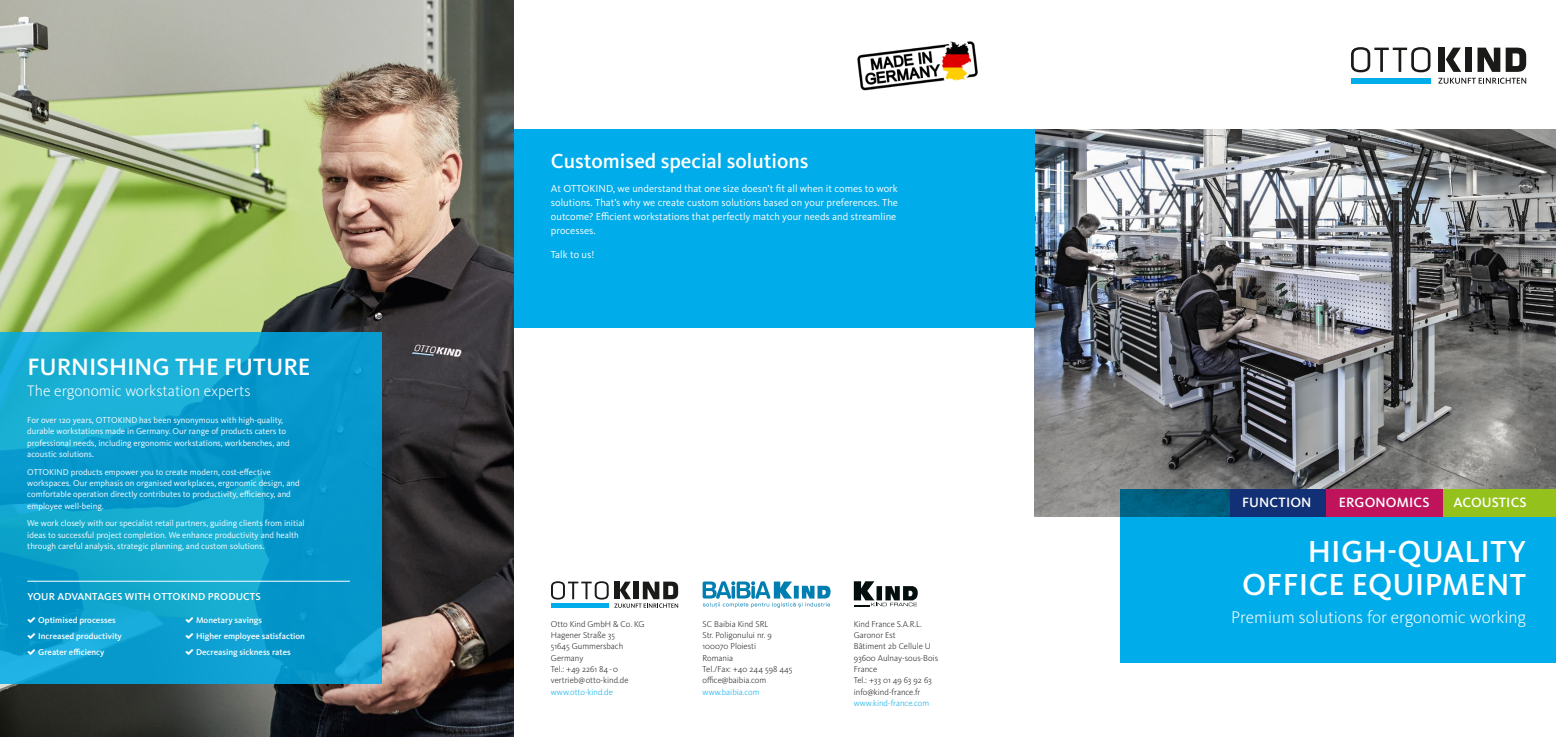
<style>
.page{position:relative;width:1556px;height:737px;background:#fff}
.page>*{position:absolute;margin:0;border:0;box-sizing:border-box;transform-origin:0 0}
.t1{font:500 31.5px/33.2px "Kievit OT";letter-spacing:.01em;color:#fff;text-align:right}
.t2{font:500 24.5px "Kievit OT";color:#fff}
.t3{font:500 21px "Kievit OT";color:#fff}
.t4{font:300 17.5px "Kievit OT";color:#fff}
.t5{font:300 15.75px "Kievit OT";color:#fff}
.t6{font:500 14px "Kievit OT";letter-spacing:.01em;color:#fff}
.t7{font:10.5px/14px "Kievit OT";color:#fff}
.t8{font:500 10.5px "Kievit OT";letter-spacing:.01em;color:#fff}
.t9{font:8.75px/11.4px "Kievit OT";color:#fff}
.t10{font:300 8.75px/11.4px "Kievit OT";color:#1a1a18}
.t11{font:500 8.75px "Kievit OT";color:#fff}
.t12{font:300 8.75px "Kievit OT";color:#00ace9}
.s1{color:#00ace9}
</style>
<div class="page">
<img style="left:1034px;top:129px;width:521px;height:387px">
<div style="left:1119px;top:489px;width:436px;height:174px;background:#00ace9"></div>
<svg style="left:1438px;top:78px;width:87px;height:6px"></svg>
<div style="left:1350px;top:78px;width:80px;height:6px;background:#00ace9"></div>
<svg style="left:1351px;top:47px;width:79px;height:25px"></svg>
<svg style="left:1477px;top:48px;width:48px;height:24px"></svg>
<div style="left:1464px;top:48px;width:7px;height:24px;background:#1a1a18"></div>
<div style="left:1438px;top:48px;width:7px;height:24px;background:#1a1a18"></div>
<svg style="left:1445px;top:48px;width:15px;height:24px"></svg>
<div style="left:513px;top:129px;width:521px;height:198px;background:#00ace9"></div>
<img style="left:857px;top:41px;width:121px;height:49px">
<img style="left:0;top:0;width:513px;height:737px">
<hr style="left:551px;top:603px;width:57px;height:4px;background:#00ace9">
<svg style="left:551px;top:581px;width:57px;height:18px"></svg>
<svg style="left:614px;top:581px;width:64px;height:27px"></svg>
<svg style="left:853px;top:581px;width:64px;height:25px"></svg>
<svg style="left:702px;top:581px;width:128px;height:26px"></svg>
<svg style="left:0;top:332px;width:381px;height:352px;background:#0da0ce"></svg>
<div style="left:1325px;top:489px;width:118px;height:27px;background:#bf145c"></div>
<div style="left:1229px;top:489px;width:96px;height:27px;background:#123075"></div>
<div style="left:1443px;top:489px;width:112px;height:27px;background:#94c11c"></div>
<hr style="left:27px;top:581px;width:323px;height:1px;background:#fff">
<svg style="left:28px;top:616px;width:7px;height:6px"></svg>
<svg style="left:28px;top:633px;width:7px;height:6px"></svg>
<svg style="left:28px;top:649px;width:7px;height:6px"></svg>
<svg style="left:186px;top:616px;width:7px;height:6px"></svg>
<svg style="left:186px;top:633px;width:7px;height:6px"></svg>
<svg style="left:186px;top:649px;width:7px;height:6px"></svg>
<p class="t2" style="left:27px;top:352px;width:285px">FURNISHING THE FUTURE</p>
<p class="t5" style="left:27px;top:382px;width:225px">The ergonomic workstation experts</p>
<p class="t9" style="left:27px;top:414px;width:264px">For over 120 years, OTTOKIND has been synonymous with high-quality, durable workstations made in Germany. Our range of products caters to professional needs, including ergonomic workstations, workbenches, and acoustic solutions.</p>
<p class="t9" style="left:27px;top:466px;width:274px">OTTOKIND products empower you to create modern, cost-effective workspaces. Our emphasis on organised workplaces, ergonomic design, and comfortable operation directly contributes to productivity, efficiency, and employee well-being.</p>
<p class="t9" style="left:27px;top:517px;width:279px">We work closely with our specialist retail partners, guiding clients from initial ideas to successful project completion. We enhance productivity and health through careful analysis, strategic planning, and custom solutions.</p>
<p class="t8" style="left:27px;top:591px;width:235px">YOUR ADVANTAGES WITH OTTOKIND PRODUCTS</p>
<p class="t11" style="left:38px;top:614px;width:79px">Optimised processes</p>
<p class="t11" style="left:38px;top:631px;width:85px">Increased productivity</p>
<p class="t11" style="left:38px;top:647px;width:68px">Greater efficiency</p>
<p class="t11" style="left:196px;top:614px;width:67px">Monetary savings</p>
<p class="t11" style="left:196px;top:631px;width:110px">Higher employee satisfaction</p>
<p class="t11" style="left:196px;top:647px;width:96px">Decreasing sickness rates</p>
<p class="t3" style="left:551px;top:149px;width:259px">Customised special solutions</p>
<p class="t7" style="left:551px;top:182px;width:348px">At OTTOKIND, we understand that one size doesn’t fit all when it comes to work solutions. That’s why we create custom solutions based on your preferences. The outcome? Efficient workstations that perfectly match your needs and streamline processes.</p>
<p class="t7" style="left:551px;top:248px;width:45px">Talk to us!</p>
<p class="t10" style="left:551px;top:618px;width:95px">Otto Kind GmbH &amp; Co. KG</p>
<p class="t10" style="left:551px;top:629px;width:66px">Hagener Straße 35</p>
<p class="t10" style="left:551px;top:641px;width:74px">51645 Gummersbach<br>Germany</p>
<p class="t10" style="left:551px;top:663px;width:69px">Tel.: +49 2261 84-0</p>
<p class="t10" style="left:551px;top:675px;width:79px">vertrieb@otto-kind.de</p>
<p class="t12" style="left:551px;top:687px;width:64px">www.otto-kind.de</p>
<p class="t10" style="left:702px;top:618px;width:67px">SC Baibia Kind SRL</p>
<p class="t10" style="left:702px;top:629px;width:71px">Str. Poligonului nr. 9</p>
<p class="t10" style="left:702px;top:641px;width:55px">100070 Ploiesti</p>
<p class="t10" style="left:702px;top:652px;width:32px">Romania</p>
<p class="t10" style="left:702px;top:663px;width:91px">Tel./Fax: +40 244 598 445</p>
<p class="t10" style="left:702px;top:675px;width:65px">office@baibia.com <span class="s1">www.baibia.com</span></p>
<p class="t10" style="left:853px;top:618px;width:70px">Kind France S.A.R.L.</p>
<p class="t10" style="left:853px;top:629px;width:43px">Garonor Est</p>
<p class="t10" style="left:853px;top:641px;width:79px">Bâtiment 2b Cellule U</p>
<p class="t10" style="left:853px;top:652px;width:86px">93600 Aulnay-sous-Bois</p>
<p class="t10" style="left:853px;top:663px;width:25px">France</p>
<p class="t10" style="left:853px;top:675px;width:80px">Tel.: +33 01 49 63 92 63</p>
<p class="t10" style="left:853px;top:686px;width:68px">info@kind-france.fr</p>
<p class="t12" style="left:853px;top:698px;width:77px">www.kind-france.com</p>
<p class="t6" style="left:1242px;top:494px;width:71px">FUNCTION</p>
<p class="t6" style="left:1338px;top:494px;width:92px">ERGONOMICS</p>
<p class="t6" style="left:1453px;top:494px;width:75px">ACOUSTICS</p>
<p class="t1" style="left:1241px;top:535px;width:285px">HIGH-QUALITY<br>OFFICE EQUIPMENT</p>
<p class="t4" style="left:1231px;top:608px;width:296px">Premium solutions for ergonomic working</p>
</div>
